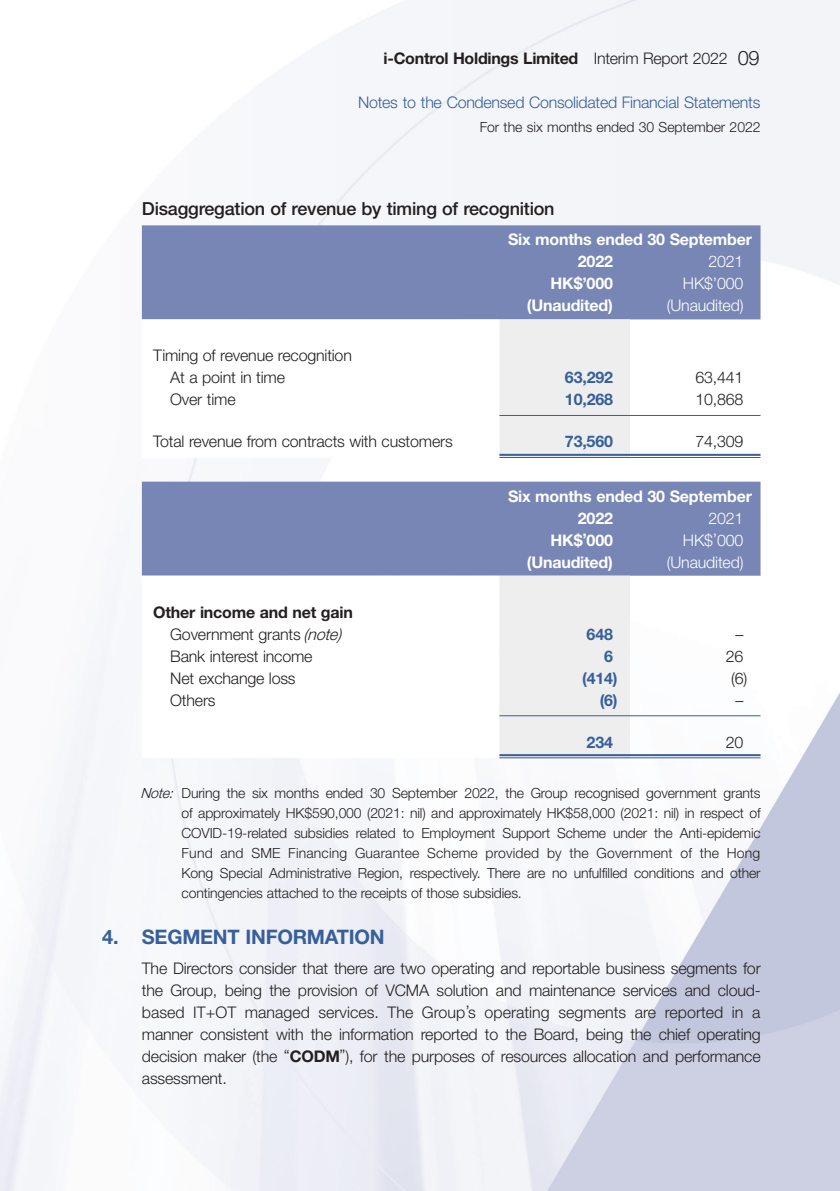
<style>
.page{position:relative;width:840px;height:1191px;background:#fff}
.page>*{position:absolute;margin:0;border:0;box-sizing:border-box;transform-origin:0 0}
.t1{font:700 20px "Helvetica Neue LT Std";letter-spacing:-.01em;color:#365f9b}
.t2{font:500 18px "Helvetica Neue LT Std";letter-spacing:-.01em;color:#231f20}
.t3{font:300 16px/22px "Helvetica Neue LT Std";letter-spacing:-.01em;color:#231f20}
.t4{font:700 16px/22px "Helvetica Neue LT Std";letter-spacing:-.01em;color:#fff}
.t5{font:700 16px/22px "Helvetica Neue LT Std";letter-spacing:-.015em;color:#231f20;text-align:center}
.t6{font:300 16px "Helvetica Neue LT Std";letter-spacing:-.02em;color:#365f9b}
.t7{font:300 16px "Helvetica Neue LT Std";letter-spacing:-.01em;color:#fff}
.t8{font:700 16px "Helvetica Neue LT Std";letter-spacing:-.01em;color:#365f9b}
.t9{font:300 14px/20px "Helvetica Neue LT Std";letter-spacing:-.01em;color:#231f20;text-align:justify}
.s1{font-weight:300}
.s2{font-weight:300;font-size:20px}
.s3{font-weight:300;font-style:italic}
.s4{font-style:italic}
.s5{font-weight:700}
</style>
<div class="page">
<div style="left:142px;top:225px;width:618px;height:94px;background:#7786b5"></div>
<svg style="left:142px;top:319px;width:357px;height:1px"></svg>
<div style="left:499px;top:319px;width:130px;height:138px;background:#eeeeef"></div>
<hr style="left:499px;top:415px;width:130px;height:1px;background:#365f9b">
<hr style="left:629px;top:415px;width:131px;height:1px;background:#365f9b">
<hr style="left:499px;top:454px;width:130px;height:2px;background:#365f9b">
<hr style="left:499px;top:457px;width:130px;height:1px;background:#365f9b">
<hr style="left:629px;top:454px;width:131px;height:2px;background:#365f9b">
<hr style="left:629px;top:457px;width:131px;height:1px;background:#365f9b">
<div style="left:142px;top:481px;width:618px;height:94px;background:#7786b5"></div>
<svg style="left:142px;top:575px;width:357px;height:1px"></svg>
<div style="left:499px;top:575px;width:130px;height:182px;background:#eeeeef"></div>
<hr style="left:499px;top:715px;width:130px;height:1px;background:#365f9b">
<hr style="left:629px;top:715px;width:131px;height:1px;background:#365f9b">
<hr style="left:499px;top:754px;width:130px;height:2px;background:#365f9b">
<hr style="left:499px;top:757px;width:130px;height:1px;background:#365f9b">
<hr style="left:629px;top:754px;width:131px;height:2px;background:#365f9b">
<hr style="left:629px;top:757px;width:131px;height:1px;background:#365f9b">
<p class="t5" style="left:383px;top:47px;width:377px">i-Control Holdings Limited <span class="s1">Interim Report 2022</span> <span class="s2">09</span></p>
<p class="t6" style="left:358px;top:92px;width:403px">Notes to the Condensed Consolidated Financial Statements</p>
<p class="t9" style="left:479px;top:117px;width:282px">For the six months ended 30 September 2022</p>
<p class="t2" style="left:142px;top:197px;width:414px">Disaggregation of revenue by timing of recognition</p>
<p class="t4" style="left:577px;top:228px;width:175px;text-indent:-70px">Six months ended 30 September<br>2022</p>
<p class="t7" style="left:708px;top:252px;width:37px">2021</p>
<p class="t3" style="left:170px;top:344px;width:183px;text-indent:-17px">Timing of revenue recognition<br>At a point in time</p>
<p class="t4" style="left:550px;top:272px;width:64px">HK$’000</p>
<p class="t7" style="left:682px;top:274px;width:62px">HK$’000</p>
<p class="t4" style="left:526px;top:294px;width:88px">(Unaudited)</p>
<p class="t7" style="left:666px;top:296px;width:78px">(Unaudited)</p>
<p class="t8" style="left:564px;top:368px;width:49px">63,292</p>
<p class="t3" style="left:695px;top:366px;width:49px">63,441</p>
<p class="t3" style="left:170px;top:388px;width:67px">Over time</p>
<p class="t8" style="left:564px;top:390px;width:49px">10,268</p>
<p class="t3" style="left:695px;top:388px;width:49px">10,868</p>
<p class="t3" style="left:153px;top:430px;width:301px">Total revenue from contracts with customers</p>
<p class="t8" style="left:564px;top:432px;width:49px">73,560</p>
<p class="t3" style="left:695px;top:430px;width:49px">74,309</p>
<p class="t4" style="left:577px;top:484px;width:175px;text-indent:-70px">Six months ended 30 September<br>2022</p>
<p class="t7" style="left:708px;top:508px;width:37px">2021</p>
<p class="t5" style="left:153px;top:600px;width:201px">Other income and net gain<br><span class="s1">Government grants</span> <span class="s3">(note)</span></p>
<p class="t4" style="left:550px;top:528px;width:64px">HK$’000</p>
<p class="t7" style="left:682px;top:530px;width:62px">HK$’000</p>
<p class="t4" style="left:526px;top:550px;width:88px">(Unaudited)</p>
<p class="t7" style="left:666px;top:552px;width:78px">(Unaudited)</p>
<p class="t8" style="left:586px;top:624px;width:28px">648</p>
<p class="t3" style="left:735px;top:622px;width:9px">–</p>
<p class="t3" style="left:170px;top:644px;width:144px">Bank interest income</p>
<p class="t8" style="left:603px;top:646px;width:10px">6</p>
<p class="t3" style="left:725px;top:644px;width:19px">26</p>
<p class="t3" style="left:170px;top:666px;width:127px">Net exchange loss</p>
<p class="t8" style="left:582px;top:668px;width:37px">(414)</p>
<p class="t3" style="left:730px;top:666px;width:18px">(6)</p>
<p class="t3" style="left:170px;top:688px;width:47px">Others</p>
<p class="t8" style="left:599px;top:690px;width:19px">(6)</p>
<p class="t3" style="left:735px;top:688px;width:9px">–</p>
<p class="t8" style="left:586px;top:732px;width:28px">234</p>
<p class="t3" style="left:725px;top:730px;width:19px">20</p>
<p class="t9" style="left:181px;top:783px;width:580px;text-indent:-41px"><span class="s4">Note:</span> During the six months ended 30 September 2022, the Group recognised government grants of approximately HK$590,000 (2021: nil) and approximately HK$58,000 (2021: nil) in respect of COVID-19-related subsidies related to Employment Support Scheme under the Anti-epidemic Fund and SME Financing Guarantee Scheme provided by the Government of the Hong Kong Special Administrative Region, respectively. There are no unfulfilled conditions and other contingencies attached to the receipts of those subsidies.</p>
<p class="t1" style="left:102px;top:924px;width:284px">4. SEGMENT INFORMATION</p>
<p class="t3" style="left:142px;top:957px;width:620px;text-align:justify">The Directors consider that there are two operating and reportable business segments for the Group, being the provision of VCMA solution and maintenance services and cloud&shy;based IT+OT managed services. The Group’s operating segments are reported in a manner consistent with the information reported to the Board, being the chief operating decision maker (the “<span class="s5">CODM</span>”), for the purposes of resources allocation and performance assessment.</p>
</div>
